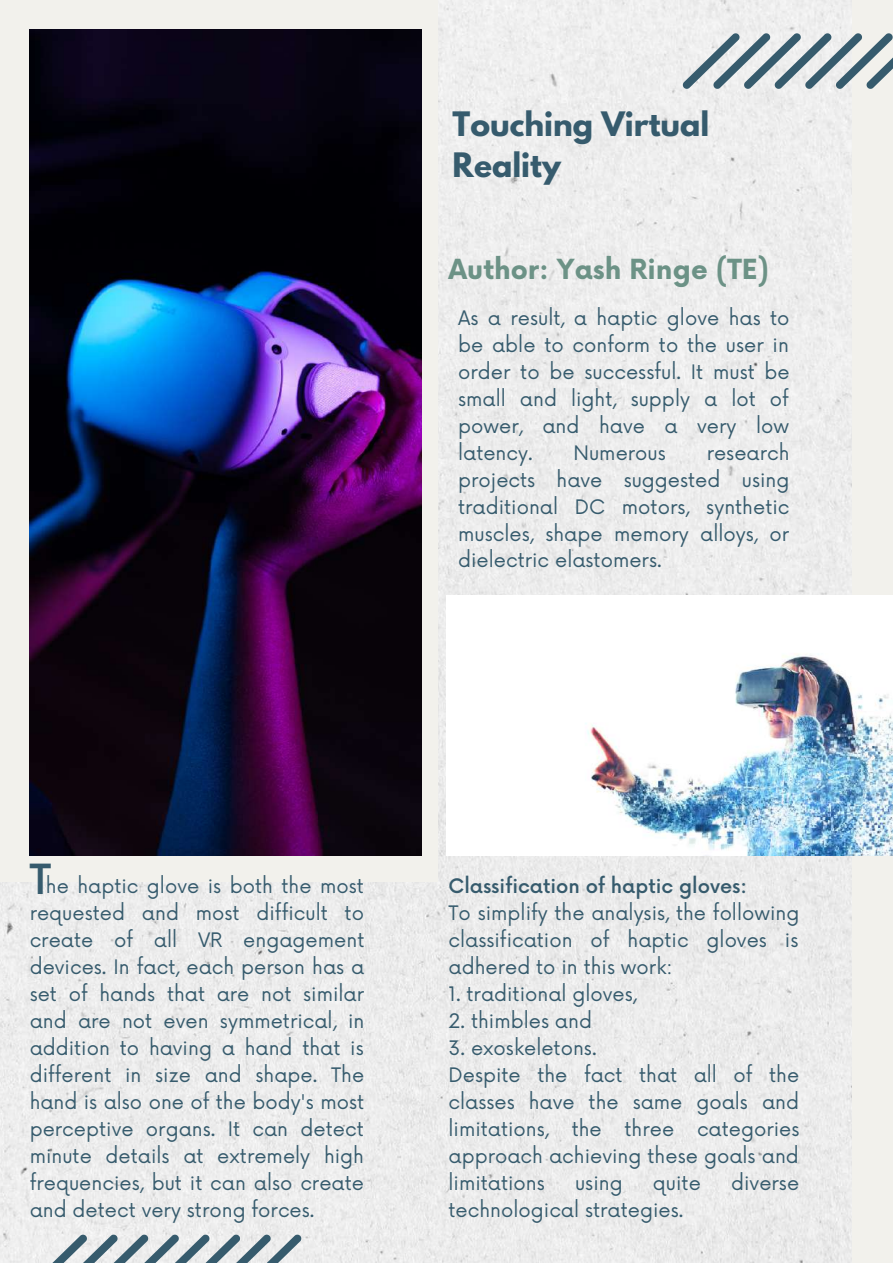
<style>
.page{position:relative;width:893px;height:1264px;background:#fff}
.page>*{position:absolute;margin:0;border:0;box-sizing:border-box;transform-origin:0 0}
.t1{font:500 40.5px "Now";color:#365b6d}
.t2{font:700 29.85px/41.5px "League Spartan";color:#365b6d}
.t3{font:700 27px "Now";color:#6c9286}
.t4{font:19.5px/27px "Now";color:#365b6d;text-align:justify}
.t5{font:500 19.5px "Now";color:#365b6d}
</style>
<div class="page">
<div style="left:0;top:0;width:851px;height:1262px;background:#ececec"></div>
<div style="left:0;top:0;width:437px;height:881px;background:#f2f1ec"></div>
<div style="left:851px;top:0;width:41px;height:1262px;background:#f2f1ec"></div>
<img style="left:30px;top:30px;width:391px;height:825px">
<img style="left:447px;top:596px;width:445px;height:259px">
<svg style="left:682px;top:33px;width:210px;height:56px"></svg>
<svg style="left:30px;top:1234px;width:271px;height:28px"></svg>
<h2 class="t2" style="left:452px;top:107px;width:258px">Touching Virtual<br>Reality</h2>
<h3 class="t3" style="left:448px;top:254px;width:322px">Author: Yash Ringe (TE)</h3>
<p class="t4" style="left:458px;top:305px;width:333px">As a result, a haptic glove has to be able to conform to the user in order to be successful. It must be small and light, supply a lot of power, and have a very low latency.</p>
<p class="t4" style="left:458px;top:440px;width:333px;text-indent:248px">research projects have suggested using traditional DC motors, synthetic muscles, shape memory alloys, or dielectric elastomers.</p>
<p class="t4" style="left:573px;top:440px;width:94px">Numerous</p>
<h1 class="t1" style="left:30px;top:857px;width:23px">T</h1>
<p class="t4" style="left:30px;top:873px;width:336px;text-indent:16px">he haptic glove is both the most requested and most difficult to create of all VR engagement devices. In fact, each person has a set of hands that are not similar and are not even symmetrical, in addition to having a hand that is different in size and shape. The hand is also one of the body's most perceptive organs. It can detect minute details at extremely high frequencies, but it can also create and detect very strong forces.</p>
<p class="t5" style="left:448px;top:875px;width:300px">Classification of haptic gloves:</p>
<p class="t4" style="left:448px;top:900px;width:352px">To simplify the analysis, the following classification of haptic gloves is adhered to in this work:</p>
<p class="t4" style="left:448px;top:981px;width:190px">1. traditional gloves,</p>
<p class="t4" style="left:448px;top:1008px;width:145px">2. thimbles and</p>
<p class="t4" style="left:448px;top:1035px;width:352px;text-align:left">3. exoskeletons.<br>Despite the fact that all of the classes have the same goals and limitations, the three categories approach achieving these goals and limitations</p>
<p class="t4" style="left:575px;top:1169px;width:49px">using</p>
<p class="t4" style="left:653px;top:1169px;width:49px">quite</p>
<p class="t4" style="left:731px;top:1169px;width:70px">diverse</p>
<p class="t4" style="left:448px;top:1196px;width:236px">technological strategies.</p>
</div>
